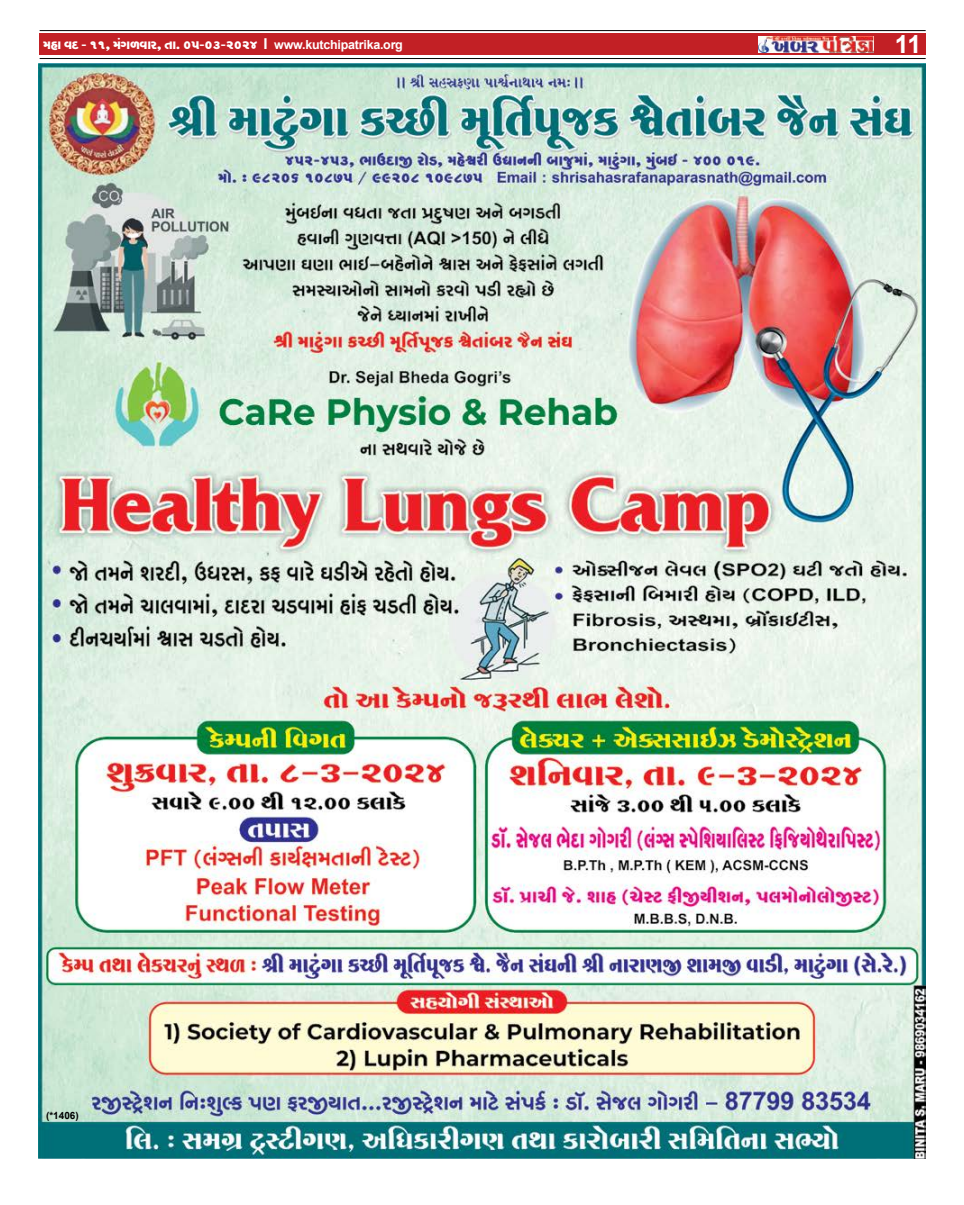
<style>
.page{position:relative;width:964px;height:1205px;background:#fff}
.page>*{position:absolute;margin:0;border:0;box-sizing:border-box;transform-origin:0 0}
.t1{font:700 25px "Arial";color:#fff}
.t2{font:15px "SHREE GUJ7";letter-spacing:-.02em;color:#fff}
.t3{font:700 10px "Arial";color:#000}
.s1{font-family:"Arial";font-weight:700}
.s2{font-family:"Arial";font-weight:700;font-size:12.5px}
</style>
<div class="page">
<hr style="left:40px;top:58px;width:885px;height:1px;background:#000">
<div style="left:40px;top:34px;width:713px;height:21px;background:#c22025"></div>
<hr style="left:40px;top:30px;width:885px;height:1px;background:#000">
<div style="left:753px;top:34px;width:172px;height:21px;background:#c22025"></div>
<img style="left:758px;top:36px;width:116px;height:17px">
<img style="left:39px;top:64px;width:886px;height:1095px">
<p class="t2" style="left:43px;top:38px;width:361px">dlp hv$ - 11, d„Nmhpf, sp. 05-03-2024 <span class="s1">I</span> <span class="s2">www.kutchipatrika.org</span></p>
<h1 class="t1" style="left:895px;top:26px;width:28px">11</h1>
<p class="t3" style="left:46px;top:1108px;width:34px">(*1406)</p>
</div>
